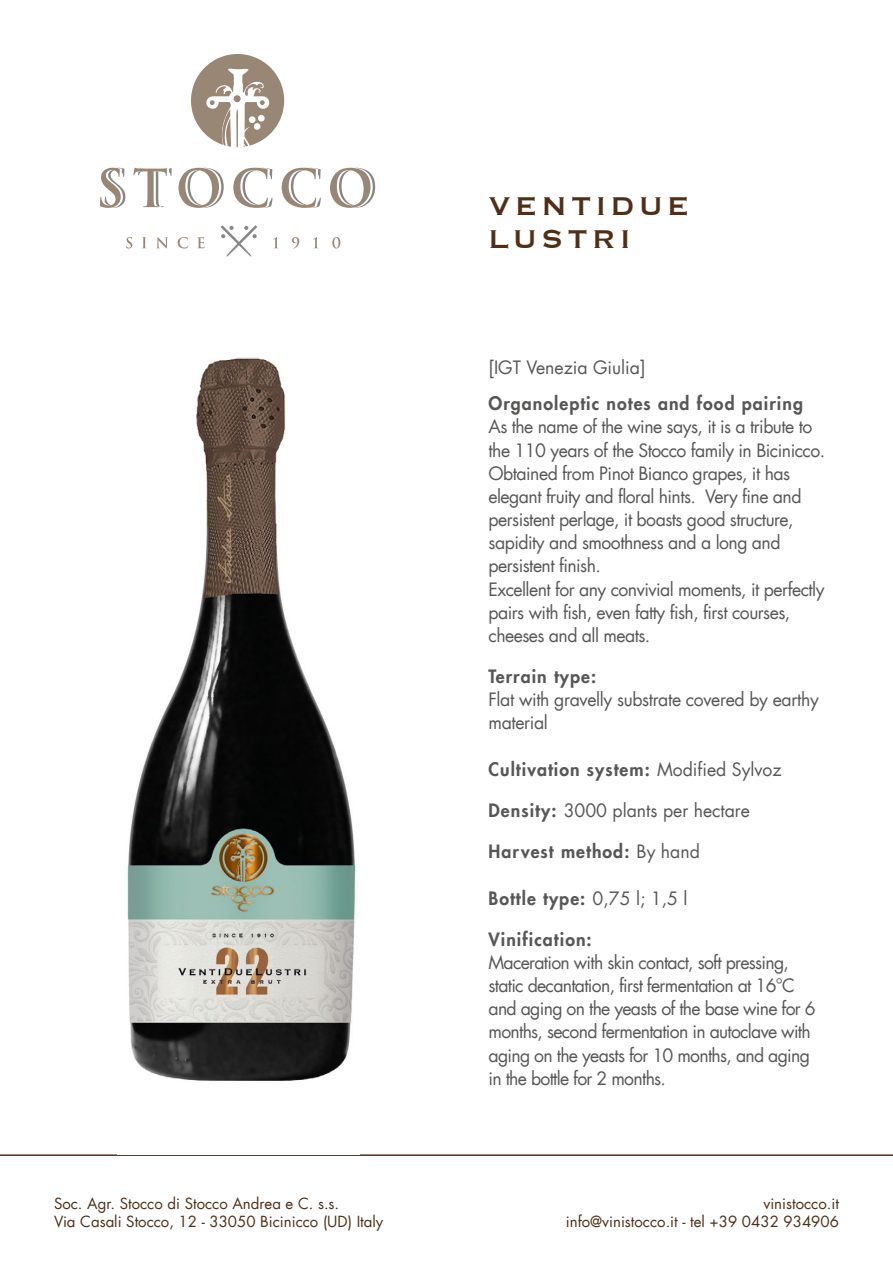
<style>
.page{position:relative;width:893px;height:1263px;background:#fff}
.page>*{position:absolute;margin:0;border:0;box-sizing:border-box;transform-origin:0 0}
.t1{font:33.45px/33.5px "Copperplate";letter-spacing:.12em;color:#512f16}
.Stile_di_paragrafo_1{font:18px/23.1px "Futura LT";letter-spacing:-.03em;color:#575756}
.Stile_di_paragrafo_1-2{font:800 18px "Futura LT";letter-spacing:.06em;color:#575756}
.Stile_di_paragrafo_1-3{font:18px "Futura LT";color:#575756}
.t2{font:15px/18px "Futura LT";color:#512f16}
.s1{font-weight:400}
.s2{font-weight:800}
</style>
<div class="page">
<hr style="left:0;top:1154px;width:893px;height:2px;background:#512f16">
<svg style="left:126px;top:237px;width:6px;height:11px"></svg>
<svg style="left:142px;top:237px;width:5px;height:11px"></svg>
<svg style="left:157px;top:237px;width:11px;height:11px"></svg>
<svg style="left:178px;top:237px;width:10px;height:11px"></svg>
<svg style="left:197px;top:237px;width:7px;height:11px"></svg>
<svg style="left:273px;top:237px;width:5px;height:11px"></svg>
<svg style="left:292px;top:237px;width:7px;height:12px"></svg>
<svg style="left:313px;top:237px;width:5px;height:11px"></svg>
<svg style="left:332px;top:237px;width:8px;height:11px"></svg>
<svg style="left:221px;top:225px;width:36px;height:31px"></svg>
<svg style="left:191px;top:54px;width:93px;height:93px"></svg>
<svg style="left:100px;top:168px;width:25px;height:40px"></svg>
<svg style="left:178px;top:168px;width:46px;height:40px"></svg>
<svg style="left:233px;top:168px;width:39px;height:40px"></svg>
<svg style="left:282px;top:168px;width:39px;height:40px"></svg>
<svg style="left:330px;top:168px;width:45px;height:40px"></svg>
<svg style="left:133px;top:168px;width:39px;height:40px"></svg>
<img style="left:117px;top:357px;width:242px;height:798px">
<p class="t1" style="left:488px;top:187px;width:202px">VENTIDUE<br>LUSTRI</p>
<p class="Stile_di_paragrafo_1-3" style="left:488px;top:356px;width:159px">[IGT Venezia Giulia]</p>
<p class="Stile_di_paragrafo_1-2" style="left:488px;top:391px;width:316px">Organoleptic notes and food pairing</p>
<p class="Stile_di_paragrafo_1" style="left:488px;top:415px;width:338px">As the name of the wine says, it is a tribute to the 110 years of the Stocco family in Bicinicco.<br>Obtained from Pinot Bianco grapes, it has elegant fruity and floral hints. Very fine and persistent perlage, it boasts good structure, sapidity and smoothness and a long and persistent finish.</p>
<p class="Stile_di_paragrafo_1" style="left:488px;top:578px;width:338px">Excellent for any convivial moments, it perfectly pairs with fish, even fatty fish, first courses, cheeses and all meats.</p>
<p class="Stile_di_paragrafo_1-2" style="left:488px;top:664px;width:109px">Terrain type:</p>
<p class="Stile_di_paragrafo_1" style="left:488px;top:688px;width:332px">Flat with gravelly substrate covered by earthy material</p>
<p class="Stile_di_paragrafo_1-2" style="left:488px;top:757px;width:295px">Cultivation system: <span class="s1">Modified Sylvoz</span></p>
<p class="Stile_di_paragrafo_1-3" style="left:488px;top:799px;width:263px"><span class="s2">Density:</span> 3000 plants per hectare</p>
<p class="Stile_di_paragrafo_1-2" style="left:488px;top:839px;width:213px">Harvest method: <span class="s1">By hand</span></p>
<p class="Stile_di_paragrafo_1-2" style="left:488px;top:886px;width:200px">Bottle type: <span class="s1">0,75 l; 1,5 l</span></p>
<p class="Stile_di_paragrafo_1-2" style="left:488px;top:927px;width:105px">Vinification:</p>
<p class="Stile_di_paragrafo_1" style="left:488px;top:951px;width:329px">Maceration with skin contact, soft pressing, static decantation, first fermentation at 16°C and aging on the yeasts of the base wine for 6 months, second fermentation in autoclave with aging on the yeasts for 10 months, and aging in the bottle for 2 months.</p>
<p class="t2" style="left:54px;top:1194px;width:331px">Soc. Agr. Stocco di Stocco Andrea e C. s.s.<br>Via Casali Stocco, 12 - 33050 Bicinicco (UD) Italy</p>
<p class="t2" style="left:566px;top:1194px;width:275px;text-align:right">vinistocco.it<br>info@vinistocco.it - tel +39 0432 934906</p>
</div>
